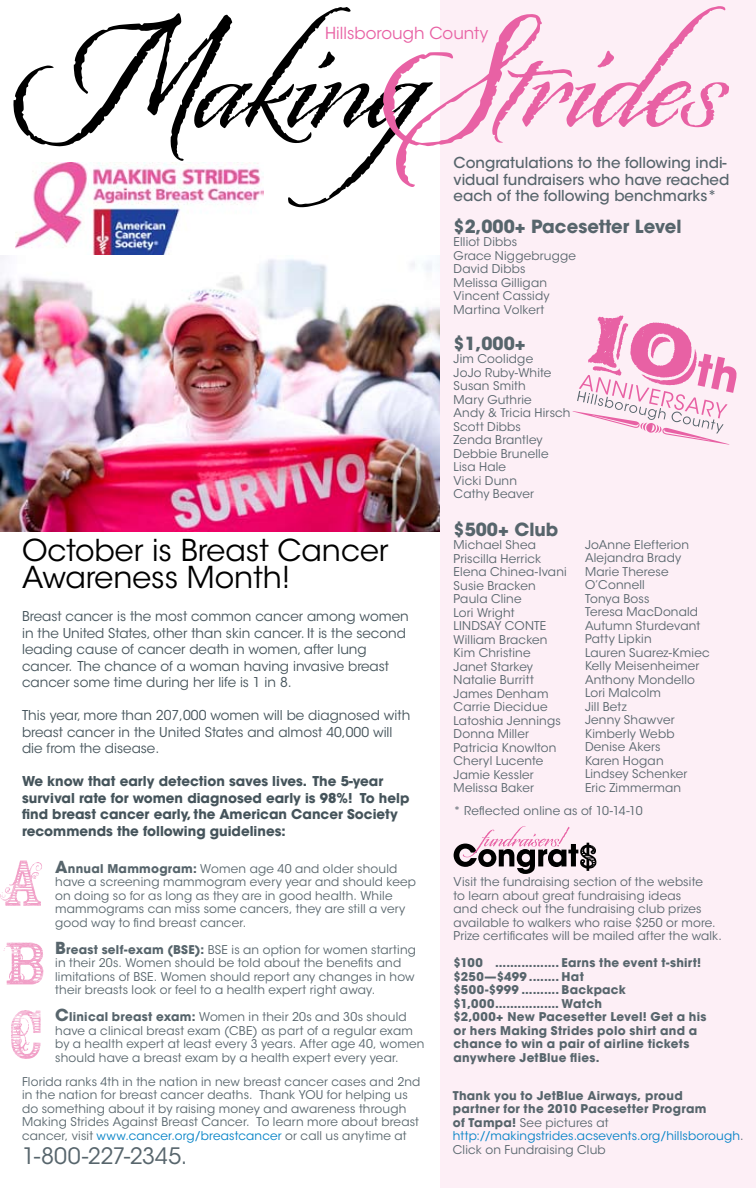
<style>
.page{position:relative;width:756px;height:1188px;background:#fff}
.page>*{position:absolute;margin:0;border:0;box-sizing:border-box;transform-origin:0 0}
.t1{font:30px/27px "ITC Avant Garde Std";color:#000}
.t2{font:22.5px "ITC Avant Garde Std";letter-spacing:.005em;color:#57656c}
.t3{font:700 18px "ITC Avant Garde Std";color:#57656c}
.t4{font:16.5px "ITC Avant Garde Std";color:#e861a4}
.t5{font:500 15px/16.5px "ITC Avant Garde Std";color:#57656c}
.t6{font:13.5px/16.5px "ITC Avant Garde Std";color:#45545b}
.t7{font:700 13.5px/16.5px "ITC Avant Garde Std";color:#45545b}
.t8{font:12px/13.5px "ITC Avant Garde Std";letter-spacing:.015em;color:#57656c}
.t9{font:700 12px/13.5px "ITC Avant Garde Std";letter-spacing:.02em;color:#57656c}
.s1{font-weight:700;font-size:16.5px}
.s2{font-weight:700}
.s3{color:#0081c6}
.s4{font-weight:400}
.s5{font-weight:400;color:#0081c6}
</style>
<div class="page">
<img style="left:16px;top:207px;width:164px;height:48px">
<img style="left:0;top:255px;width:441px;height:276px">
<div style="left:441px;top:0;width:315px;height:1188px;background:#fdeff6"></div>
<svg style="left:454px;top:826px;width:142px;height:48px"></svg>
<svg style="left:573px;top:315px;width:164px;height:130px"></svg>
<svg style="left:13px;top:7px;width:370px;height:200px"></svg>
<svg style="left:383px;top:6px;width:346px;height:181px"></svg>
<svg style="left:11px;top:1010px;width:30px;height:49px"></svg>
<svg style="left:4px;top:943px;width:39px;height:41px"></svg>
<svg style="left:0;top:860px;width:42px;height:46px"></svg>
<h3 class="t4" style="left:325px;top:23px;width:165px">Hillsborough County</h3>
<h1 class="t1" style="left:22px;top:537px;width:368px">October is Breast Cancer<br>Awareness Month!</h1>
<p class="t6" style="left:22px;top:608px;width:388px">Breast cancer is the most common cancer among women in the United States, other than skin cancer. It is the second leading cause of cancer death in women, after lung cancer. The chance of a woman having invasive breast cancer some time during her life is 1 in 8.</p>
<p class="t6" style="left:22px;top:707px;width:390px">This year, more than 207,000 women will be diagnosed with breast cancer in the United States and almost 40,000 will die from the disease.</p>
<p class="t7" style="left:22px;top:773px;width:389px">We know that early detection saves lives. The 5-year survival rate for women diagnosed early is 98%! To help find breast cancer early, the American Cancer Society recommends the following guidelines:</p>
<p class="t8" style="left:55px;top:862px;width:362px"><span class="s1">A</span><span class="s2">nnual Mammogram:</span> Women age 40 and older should have a screening mammogram every year and should keep on doing so for as long as they are in good health. While mammograms can miss some cancers, they are still a very good way to find breast cancer.</p>
<p class="t8" style="left:55px;top:943px;width:362px"><span class="s1">B</span><span class="s2">reast self-exam (BSE):</span> BSE is an option for women starting in their 20s. Women should be told about the benefits and limitations of BSE. Women should report any changes in how their breasts look or feel to a health expert right away.</p>
<p class="t8" style="left:55px;top:1010px;width:371px"><span class="s1">C</span><span class="s2">linical breast exam:</span> Women in their 20s and 30s should have a clinical breast exam (CBE) as part of a regular exam by a health expert at least every 3 years. After age 40, women should have a breast exam by a health expert every year.</p>
<p class="t8" style="left:22px;top:1075px;width:400px">Florida ranks 4th in the nation in new breast cancer cases and 2nd in the nation for breast cancer deaths. Thank YOU for helping us do something about it by raising money and awareness through Making Strides Against Breast Cancer. To learn more about breast cancer, visit <span class="s3">www.cancer.org/breastcancer</span> or call us anytime at</p>
<h2 class="t2" style="left:22px;top:1142px;width:167px">1-800-227-2345.</h2>
<p class="t5" style="left:454px;top:155px;width:277px">Congratulations to the following indi&shy;vidual fundraisers who have reached each of the following benchmarks*</p>
<h3 class="t3" style="left:454px;top:214px;width:229px">$2,000+ Pacesetter Level</h3>
<p class="t8" style="left:454px;top:235px;width:124px">Elliot Dibbs<br>Grace Niggebrugge<br>David Dibbs<br>Melissa Gilligan<br>Vincent Cassidy<br>Martina Volkert</p>
<h3 class="t3" style="left:454px;top:331px;width:74px">$1,000+</h3>
<p class="t8" style="left:454px;top:352px;width:118px">Jim Coolidge<br>JoJo Ruby-White<br>Susan Smith<br>Mary Guthrie<br>Andy &amp; Tricia Hirsch<br>Scott Dibbs<br>Zenda Brantley<br>Debbie Brunelle<br>Lisa Hale<br>Vicki Dunn<br>Cathy Beaver</p>
<h3 class="t3" style="left:454px;top:517px;width:106px">$500+ Club</h3>
<p class="t8" style="left:454px;top:538px;width:115px">Michael Shea<br>Priscilla Herrick<br>Elena Chinea-Ivani<br>Susie Bracken<br>Paula Cline<br>Lori Wright<br>LINDSAY CONTE<br>William Bracken<br>Kim Christine<br>Janet Starkey<br>Natalie Burritt<br>James Denham<br>Carrie Diecidue<br>Latoshia Jennings<br>Donna Miller<br>Patricia Knowlton<br>Cheryl Lucente<br>Jamie Kessler<br>Melissa Baker</p>
<p class="t8" style="left:585px;top:538px;width:126px">JoAnne Elefterion<br>Alejandra Brady<br>Marie Therese<br>O’Connell<br>Tonya Boss<br>Teresa MacDonald<br>Autumn Sturdevant<br>Patty Lipkin<br>Lauren Suarez-Kmiec<br>Kelly Meisenheimer<br>Anthony Mondello<br>Lori Malcolm<br>Jill Betz<br>Jenny Shawver<br>Kimberly Webb<br>Denise Akers<br>Karen Hogan<br>Lindsey Schenker<br>Eric Zimmerman</p>
<p class="t8" style="left:454px;top:805px;width:191px">* Reflected online as of 10-14-10</p>
<p class="t8" style="left:454px;top:875px;width:270px">Visit the fundraising section of the website<br>to learn about great fundraising ideas<br>and check out the fundraising club prizes available to walkers who raise $250 or more.<br>Prize certificates will be mailed after the walk.</p>
<p class="t9" style="left:454px;top:956px;width:254px">$100 ................. Earns the event t-shirt! $250—$499 ........ Hat<br>$500-$999 .......... Backpack $1,000................. Watch<br>$2,000+ New Pacesetter Level! Get a his or hers Making Strides polo shirt and a chance to win a pair of airline tickets anywhere JetBlue flies.</p>
<p class="t9" style="left:453px;top:1089px;width:292px">Thank you to JetBlue Airways, proud<br>partner for the 2010 Pacesetter Program<br>of Tampa! <span class="s4">See pictures at </span><span class="s5">http://makingstrides.acsevents.org/hillsborough</span><span class="s4">.<br>Click on Fundraising Club</span></p>
</div>
